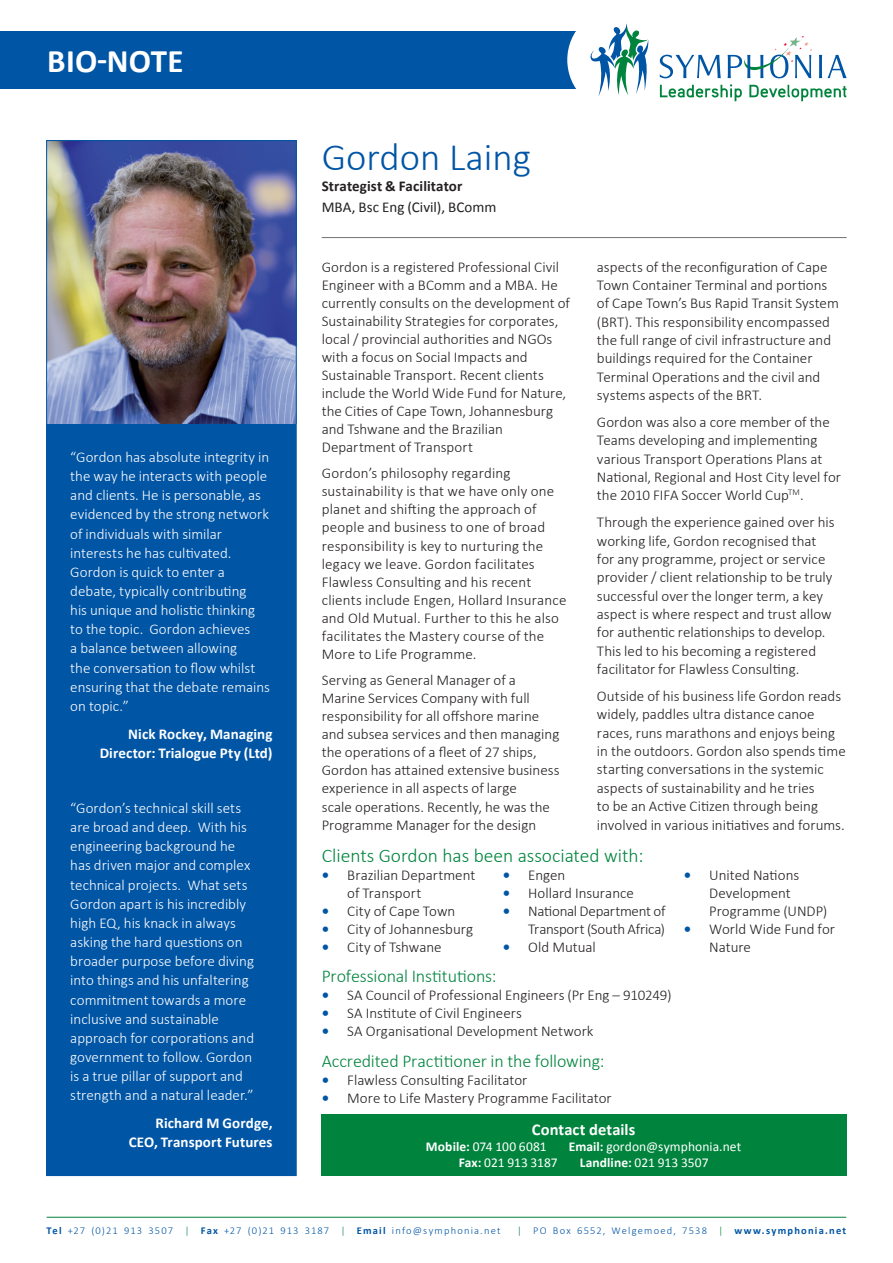
<style>
.page{position:relative;width:893px;height:1263px;background:#fff}
.page>*{position:absolute;margin:0;border:0;box-sizing:border-box;transform-origin:0 0}
.Sym_Heading_1{font:300 39px "Calibri";color:#0155a5}
.Sym_White_Heading{font:700 33px "Calibri";letter-spacing:.01em;color:#fff}
.Sym_Heading_2{font:300 19.5px "Calibri";color:#00843d}
.Sym_Body_Bold{font:300 18px "Calibri";letter-spacing:-.01em;color:#00843d}
.PfP_Heading_3{font:700 16.5px "Calibri";letter-spacing:.005em;color:#fff}
.Sym_Body_Text{font:300 15px/18px "Calibri";color:#231f20}
.Sym_Body_Text_WHITE{font:300 15px/19.2px "Calibri";color:#fff}
.Sym_Body_Text_WHITE-2{font:700 15px/19.2px "Calibri";letter-spacing:.005em;color:#fff;text-align:right}
.Sym_Body_Bold-2{font:15px/21px "Calibri";letter-spacing:.005em;color:#231f20}
.Sym_Body_Text-2{font:300 15px/18px "Calibri";letter-spacing:-.02em;color:#231f20;text-align:right}
.PfP_Body_Text{font:13.5px "Calibri";letter-spacing:.005em;color:#fff}
.t1{font:300 10.5px "Calibri";letter-spacing:.11em;color:#0155a5}
.s1{font-weight:700}
.s2{font-weight:700;color:#0155a5}
.s3{color:#00843d}
</style>
<div class="page">
<div style="left:0;top:31px;width:595px;height:58px;background:#0155a5"></div>
<div style="left:567px;top:8px;width:104px;height:104px;background:#fff;border-radius:50%"></div>
<hr style="left:47px;top:1217px;width:799px;height:1px;background:#00843d">
<svg style="left:819px;top:55px;width:28px;height:23px"></svg>
<svg style="left:660px;top:55px;width:61px;height:23px"></svg>
<svg style="left:590px;top:23px;width:58px;height:73px"></svg>
<svg style="left:728px;top:36px;width:84px;height:42px"></svg>
<svg style="left:660px;top:84px;width:186px;height:17px"></svg>
<div style="left:47px;top:141px;width:249px;height:1034px;background:#0155a5"></div>
<img style="left:48px;top:142px;width:247px;height:281px">
<div style="left:321px;top:1114px;width:525px;height:62px;background:#00843d"></div>
<hr style="left:322px;top:237px;width:525px;height:1px;background:#717275">
<p class="Sym_White_Heading" style="left:47px;top:40px;width:138px">BIO-NOTE</p>
<p class="Sym_Body_Text_WHITE" style="left:70px;top:447px;width:201px">“Gordon has absolute integrity in the way he interacts with people and clients. He is personable, as evidenced by the strong network of individuals with similar interests he has cultivated.<br>Gordon is quick to enter a debate, typically contributing<br>his unique and holistic thinking to the topic. Gordon achieves<br>a balance between allowing<br>the conversation to flow whilst ensuring that the debate remains on topic.”</p>
<p class="Sym_Body_Text_WHITE-2" style="left:100px;top:724px;width:174px">Nick Rockey, Managing<br>Director: Trialogue Pty (Ltd)</p>
<p class="Sym_Body_Text_WHITE" style="left:70px;top:798px;width:185px">“Gordon’s technical skill sets are broad and deep. With his engineering background he has driven major and complex technical projects. What sets<br>Gordon apart is his incredibly high EQ, his knack in always asking the hard questions on broader purpose before diving into things and his unfaltering commitment towards a more inclusive and sustainable approach for corporations and government to follow. Gordon is a true pillar of support and strength and a natural leader.”</p>
<p class="Sym_Body_Text_WHITE-2" style="left:129px;top:1113px;width:145px">Richard M Gordge,<br>CEO, Transport Futures</p>
<p class="Sym_Heading_1" style="left:322px;top:132px;width:211px">Gordon Laing</p>
<p class="Sym_Body_Bold-2" style="left:322px;top:174px;width:176px"><span class="s1">Strategist &amp; Facilitator<br></span>MBA, Bsc Eng (Civil), BComm</p>
<p class="Sym_Body_Text" style="left:322px;top:257px;width:250px">Gordon is a registered Professional Civil Engineer with a BComm and a MBA. He currently consults on the development of Sustainability Strategies for corporates, local / provincial authorities and NGOs with a focus on Social Impacts and Sustainable Transport. Recent clients include the World Wide Fund for Nature, the Cities of Cape Town, Johannesburg and Tshwane and the Brazilian Department of Transport</p>
<p class="Sym_Body_Text" style="left:322px;top:464px;width:246px">Gordon’s philosophy regarding sustainability is that we have only one planet and shifting the approach of people and business to one of broad responsibility is key to nurturing the legacy we leave. Gordon facilitates Flawless Consulting and his recent clients include Engen, Hollard Insurance and Old Mutual. Further to this he also facilitates the Mastery course of the More to Life Programme.</p>
<p class="Sym_Body_Text" style="left:322px;top:671px;width:239px">Serving as General Manager of a Marine Services Company with full responsibility for all offshore marine and subsea services and then managing the operations of a fleet of 27 ships, Gordon has attained extensive business experience in all aspects of large<br>scale operations. Recently, he was the Programme Manager for the design</p>
<p class="Sym_Body_Text" style="left:597px;top:257px;width:243px">aspects of the reconfiguration of Cape Town Container Terminal and portions of Cape Town’s Bus Rapid Transit System (BRT). This responsibility encompassed the full range of civil infrastructure and buildings required for the Container Terminal Operations and the civil and systems aspects of the BRT.</p>
<p class="Sym_Body_Text" style="left:597px;top:412px;width:246px">Gordon was also a core member of the Teams developing and implementing various Transport Operations Plans at National, Regional and Host City level for the 2010 FIFA Soccer World Cup<sup>TM</sup>.</p>
<p class="Sym_Body_Text" style="left:597px;top:512px;width:239px">Through the experience gained over his working life, Gordon recognised that for any programme, project or service provider / client relationship to be truly successful over the longer term, a key aspect is where respect and trust allow for authentic relationships to develop.<br>This led to his becoming a registered facilitator for Flawless Consulting.</p>
<p class="Sym_Body_Text" style="left:597px;top:686px;width:250px">Outside of his business life Gordon reads widely, paddles ultra distance canoe races, runs marathons and enjoys being in the outdoors. Gordon also spends time starting conversations in the systemic aspects of sustainability and he tries<br>to be an Active Citizen through being involved in various initiatives and forums.</p>
<p class="Sym_Heading_2" style="left:322px;top:843px;width:323px">Clients Gordon has been associated with:</p>
<p class="Sym_Body_Text" style="left:347px;top:865px;width:130px;text-indent:-26px"><span class="s2">•</span> Brazilian Department of Transport</p>
<p class="Sym_Body_Text" style="left:322px;top:901px;width:135px"><span class="s2">•</span> City of Cape Town</p>
<p class="Sym_Body_Text" style="left:322px;top:919px;width:153px"><span class="s2">•</span> City of Johannesburg</p>
<p class="Sym_Body_Text" style="left:322px;top:937px;width:121px"><span class="s2">•</span> City of Tshwane</p>
<p class="Sym_Body_Text" style="left:503px;top:865px;width:64px"><span class="s2">•</span> Engen</p>
<p class="Sym_Body_Text" style="left:503px;top:883px;width:133px"><span class="s2">•</span> Hollard Insurance</p>
<p class="Sym_Body_Text-2" style="left:503px;top:901px;width:164px"><span class="s2">•</span> National Department of<br>Transport (South Africa)</p>
<p class="Sym_Body_Text" style="left:503px;top:937px;width:95px"><span class="s2">•</span> Old Mutual</p>
<p class="Sym_Body_Bold" style="left:322px;top:965px;width:176px">Professional Institutions:</p>
<p class="Sym_Body_Text" style="left:322px;top:985px;width:351px"><span class="s2">•</span> SA Council of Professional Engineers (Pr Eng – 910249)</p>
<p class="Sym_Body_Text" style="left:322px;top:1003px;width:202px"><span class="s2">•</span> SA Institute of Civil Engineers</p>
<p class="Sym_Body_Text" style="left:322px;top:1021px;width:273px"><span class="s2">•</span> SA Organisational Development Network</p>
<p class="Sym_Body_Bold" style="left:322px;top:1050px;width:284px">Accredited Practitioner in the following:</p>
<p class="Sym_Body_Text" style="left:322px;top:1071px;width:207px"><span class="s2">•</span> Flawless Consulting Facilitator</p>
<p class="Sym_Body_Text" style="left:322px;top:1089px;width:291px"><span class="s2">•</span> More to Life Mastery Programme Facilitator</p>
<p class="Sym_Body_Text" style="left:709px;top:865px;width:120px;text-indent:-26px"><span class="s2">•</span> United Nations<br>Development<br>Programme (UNDP)</p>
<p class="Sym_Body_Text" style="left:709px;top:919px;width:127px;text-indent:-26px"><span class="s2">•</span> World Wide Fund for<br>Nature</p>
<p class="PfP_Heading_3" style="left:532px;top:1119px;width:105px">Contact details</p>
<p class="PfP_Body_Text" style="left:426px;top:1138px;width:122px"><span class="s1">Mobile:</span> 074 100 6081</p>
<p class="PfP_Body_Text" style="left:569px;top:1138px;width:174px"><span class="s1">Email:</span> gordon@symphonia.net</p>
<p class="PfP_Body_Text" style="left:459px;top:1154px;width:101px"><span class="s1">Fax:</span> 021 913 3187</p>
<p class="PfP_Body_Text" style="left:580px;top:1154px;width:130px"><span class="s1">Landline:</span> 021 913 3507</p>
<p class="t1" style="left:47px;top:1224px;width:455px"><span class="s1">Tel</span> +27 (0)21 913 3507 <span class="s3">|</span> <span class="s1">Fax</span> +27 (0)21 913 3187 <span class="s3">|</span> <span class="s1">Email</span> info@symphonia.net</p>
<p class="t1" style="left:517px;top:1224px;width:331px"><span class="s3">|</span> PO Box 6552, Welgemoed, 7538 <span class="s3">|</span> <span class="s1">www.symphonia.net</span></p>
</div>
